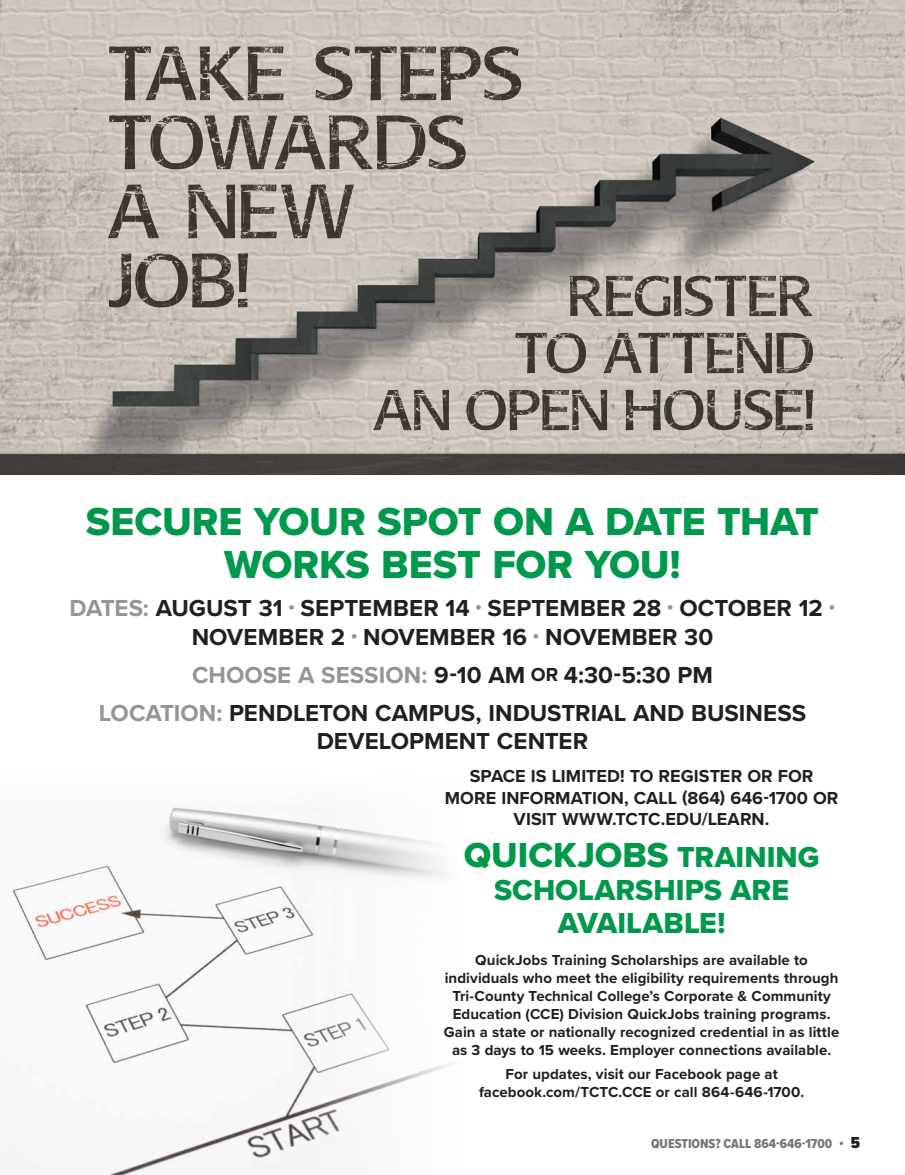
<style>
.page{position:relative;width:905px;height:1175px;background:#fff}
.page>*{position:absolute;margin:0;border:0;box-sizing:border-box;transform-origin:0 0}
.t1{font:72px/69px "Distressed Out";letter-spacing:-.02em;color:#4a4742}
.t2{font:54px/57px "Distressed Out";letter-spacing:-.01em;color:#4a4742;text-align:right}
.t3{font:40.5px/43.5px "Proxima Nova Extrabld";letter-spacing:-.005em;color:#00994c;text-align:center}
.t4{font:36px "Proxima Nova Extrabld";color:#00994c}
.t5{font:30px/33px "Proxima Nova Extrabld";color:#00994c;text-align:center}
.t6{font:700 24px/28.8px "Proxima Nova";color:#231f20;text-align:center}
.t7{font:700 18px/21.6px "Proxima Nova";letter-spacing:.005em;color:#231f20;text-align:center}
.t8{font:700 15px/18px "Proxima Nova";letter-spacing:.005em;color:#231f20;text-align:center}
.t9{font:13.5px "Proxima Nova Cond Extrabld";color:#757679}
.s1{color:#939598}
.s2{font-size:19.5px;color:#939598}
.s3{font-size:19.5px}
.s4{font-size:30px}
.s5{font-family:"Proxima Nova Cond";font-weight:900;font-size:16.5px;color:#231f20}
</style>
<div class="page">
<img style="left:9px;top:807px;width:442px;height:367px">
<img style="left:0;top:0;width:904px;height:474px">
<h1 class="t1" style="left:106px;top:37px;width:419px">TAKE STEPS<br>TOWARDS<br>A NEW<br>JOB!</h1>
<h2 class="t2" style="left:372px;top:266px;width:444px">REGISTER<br>TO ATTEND<br>AN OPEN HOUSE!</h2>
<h3 class="t3" style="left:86px;top:499px;width:734px">SECURE YOUR SPOT ON A DATE THAT<br>WORKS BEST FOR YOU!</h3>
<p class="t6" style="left:70px;top:593px;width:767px"><span class="s1">DATES:</span> AUGUST 31 <span class="s2">•</span> SEPTEMBER 14 <span class="s2">•</span> SEPTEMBER 28 <span class="s2">•</span> OCTOBER 12 <span class="s2">•</span></p>
<p class="t6" style="left:192px;top:622px;width:523px">NOVEMBER 2 <span class="s2">•</span> NOVEMBER 16 <span class="s2">•</span> NOVEMBER 30</p>
<p class="t6" style="left:192px;top:659px;width:522px"><span class="s1">CHOOSE A SESSION:</span> 9-10 AM <span class="s3">OR</span> 4:30-5:30 PM</p>
<p class="t6" style="left:99px;top:697px;width:709px"><span class="s1">LOCATION:</span> PENDLETON CAMPUS, INDUSTRIAL AND BUSINESS<br>DEVELOPMENT CENTER</p>
<p class="t7" style="left:445px;top:765px;width:395px">SPACE IS LIMITED! TO REGISTER OR FOR<br>MORE INFORMATION, CALL (864) 646-1700 OR<br>VISIT WWW.TCTC.EDU/LEARN.</p>
<h3 class="t4" style="left:463px;top:828px;width:357px">QUICKJOBS <span class="s4">TRAINING</span></h3>
<h3 class="t5" style="left:494px;top:873px;width:296px">SCHOLARSHIPS ARE<br>AVAILABLE!</h3>
<p class="t8" style="left:444px;top:950px;width:397px">QuickJobs Training Scholarships are available to individuals who meet the eligibility requirements through Tri-County Technical College’s Corporate &amp; Community Education (CCE) Division QuickJobs training programs.<br>Gain a state or nationally recognized credential in as little as 3 days to 15 weeks. Employer connections available.</p>
<p class="t8" style="left:479px;top:1064px;width:327px">For updates, visit our Facebook page at facebook.com/TCTC.CCE or call 864-646-1700.</p>
<p class="t9" style="left:651px;top:1133px;width:210px">QUESTIONS? CALL 864-646-1700 • <span class="s5">5</span></p>
</div>
